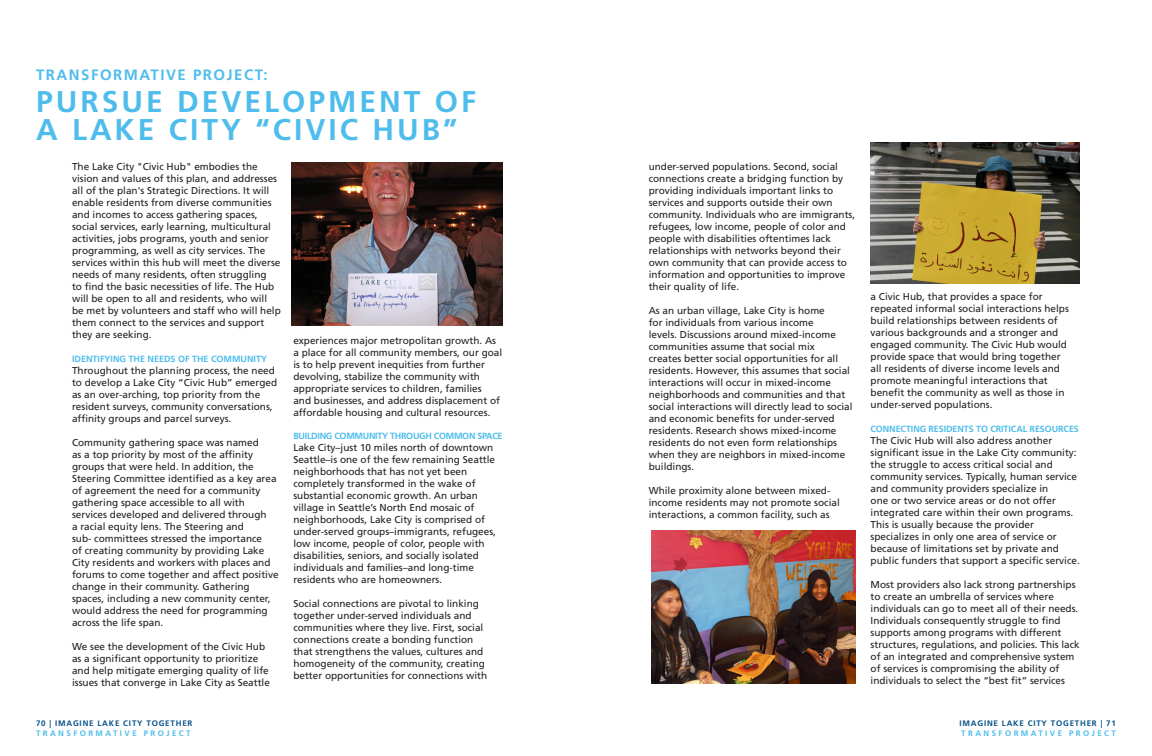
<style>
.page{position:relative;width:1152px;height:756px;background:#fff}
.page>*{position:absolute;margin:0;border:0;box-sizing:border-box;transform-origin:0 0}
.t1{font:700 30px/28px "Frutiger LT Std";letter-spacing:.1em;color:#4ebdec}
.t2{font:700 15px "Frutiger LT Std";letter-spacing:.1em;color:#4ebdec}
.t3{font:10px/12px "Frutiger LT Std";color:#231f20}
.t4{font:700 9px "Frutiger LT Std";letter-spacing:-.01em;color:#4ebdec}
.t5{font:700 9px "Frutiger LT Std";letter-spacing:-.03em;color:#4ebdec}
.t6{font:700 8px "Frutiger LT Std";letter-spacing:.1em;color:#075187}
.t7{font:700 8px "Frutiger LT Std";letter-spacing:.3em;color:#4ebdec}
</style>
<div class="page">
<img style="left:292px;top:162px;width:211px;height:164px">
<img style="left:651px;top:531px;width:205px;height:153px">
<img style="left:871px;top:143px;width:209px;height:140px">
<p class="t2" style="left:36px;top:65px;width:233px">TRANSFORMATIVE PROJECT:</p>
<p class="t1" style="left:36px;top:87px;width:442px">PURSUE DEVELOPMENT OF<br>A LAKE CITY “CIVIC HUB”</p>
<p class="t3" style="left:72px;top:160px;width:210px">The Lake City "Civic Hub" embodies the vision and values of this plan, and addresses all of the plan's Strategic Directions. It will enable residents from diverse communities and incomes to access gathering spaces, social services, early learning, multicultural activities, jobs programs, youth and senior programming, as well as city services. The services within this hub will meet the diverse needs of many residents, often struggling<br>to find the basic necessities of life. The Hub will be open to all and residents, who will be met by volunteers and staff who will help them connect to the services and support they are seeking.</p>
<p class="t4" style="left:72px;top:353px;width:197px">IDENTIFYING THE NEEDS OF THE COMMUNITY</p>
<p class="t3" style="left:72px;top:364px;width:207px">Throughout the planning process, the need to develop a Lake City “Civic Hub” emerged as an over-arching, top priority from the resident surveys, community conversations, affinity groups and parcel surveys.</p>
<p class="t3" style="left:72px;top:436px;width:208px">Community gathering space was named<br>as a top priority by most of the affinity groups that were held. In addition, the Steering Committee identified as a key area of agreement the need for a community gathering space accessible to all with services developed and delivered through<br>a racial equity lens. The Steering and<br>sub- committees stressed the importance<br>of creating community by providing Lake City residents and workers with places and forums to come together and affect positive change in their community. Gathering spaces, including a new community center, would address the need for programming across the life span.</p>
<p class="t3" style="left:72px;top:640px;width:199px">We see the development of the Civic Hub as a significant opportunity to prioritize and help mitigate emerging quality of life issues that converge in Lake City as Seattle</p>
<p class="t6" style="left:36px;top:719px;width:158px">70 | IMAGINE LAKE CITY TOGETHER</p>
<p class="t7" style="left:36px;top:728px;width:156px">TRANSFORMATIVE PROJECT</p>
<p class="t3" style="left:293px;top:335px;width:210px">experiences major metropolitan growth. As a place for all community members, our goal is to help prevent inequities from further devolving, stabilize the community with appropriate services to children, families<br>and businesses, and address displacement of affordable housing and cultural resources.</p>
<p class="t5" style="left:293px;top:430px;width:211px">BUILDING COMMUNITY THROUGH COMMON SPACE</p>
<p class="t3" style="left:293px;top:441px;width:204px">Lake City–just 10 miles north of downtown Seattle–is one of the few remaining Seattle neighborhoods that has not yet been completely transformed in the wake of substantial economic growth. An urban village in Seattle’s North End mosaic of neighborhoods, Lake City is comprised of under-served groups–immigrants, refugees, low income, people of color, people with disabilities, seniors, and socially isolated individuals and families–and long-time residents who are homeowners.</p>
<p class="t3" style="left:293px;top:597px;width:195px">Social connections are pivotal to linking together under-served individuals and communities where they live. First, social connections create a bonding function that strengthens the values, cultures and homogeneity of the community, creating better opportunities for connections with</p>
<p class="t3" style="left:649px;top:160px;width:208px">under-served populations. Second, social connections create a bridging function by providing individuals important links to services and supports outside their own community. Individuals who are immigrants, refugees, low income, people of color and people with disabilities oftentimes lack relationships with networks beyond their own community that can provide access to information and opportunities to improve their quality of life.</p>
<p class="t3" style="left:649px;top:304px;width:205px">As an urban village, Lake City is home<br>for individuals from various income<br>levels. Discussions around mixed-income communities assume that social mix<br>creates better social opportunities for all residents. However, this assumes that social interactions will occur in mixed-income neighborhoods and communities and that social interactions will directly lead to social and economic benefits for under-served residents. Research shows mixed-income residents do not even form relationships when they are neighbors in mixed-income buildings.</p>
<p class="t3" style="left:649px;top:484px;width:193px">While proximity alone between mixed&shy;income residents may not promote social interactions, a common facility, such as</p>
<p class="t3" style="left:871px;top:290px;width:200px">a Civic Hub, that provides a space for repeated informal social interactions helps build relationships between residents of various backgrounds and a stronger and engaged community. The Civic Hub would provide space that would bring together all residents of diverse income levels and promote meaningful interactions that benefit the community as well as those in under-served populations.</p>
<p class="t4" style="left:871px;top:423px;width:210px">CONNECTING RESIDENTS TO CRITICAL RESOURCES</p>
<p class="t3" style="left:871px;top:434px;width:211px">The Civic Hub will also address another significant issue in the Lake City community: the struggle to access critical social and community services. Typically, human service and community providers specialize in<br>one or two service areas or do not offer integrated care within their own programs.<br>This is usually because the provider specializes in only one area of service or because of limitations set by private and public funders that support a specific service.</p>
<p class="t3" style="left:871px;top:578px;width:211px">Most providers also lack strong partnerships to create an umbrella of services where individuals can go to meet all of their needs.<br>Individuals consequently struggle to find supports among programs with different structures, regulations, and policies. This lack of an integrated and comprehensive system of services is compromising the ability of individuals to select the “best fit” services</p>
<p class="t6" style="left:960px;top:719px;width:158px">IMAGINE LAKE CITY TOGETHER | 71</p>
<p class="t7" style="left:961px;top:728px;width:156px">TRANSFORMATIVE PROJECT</p>
</div>
